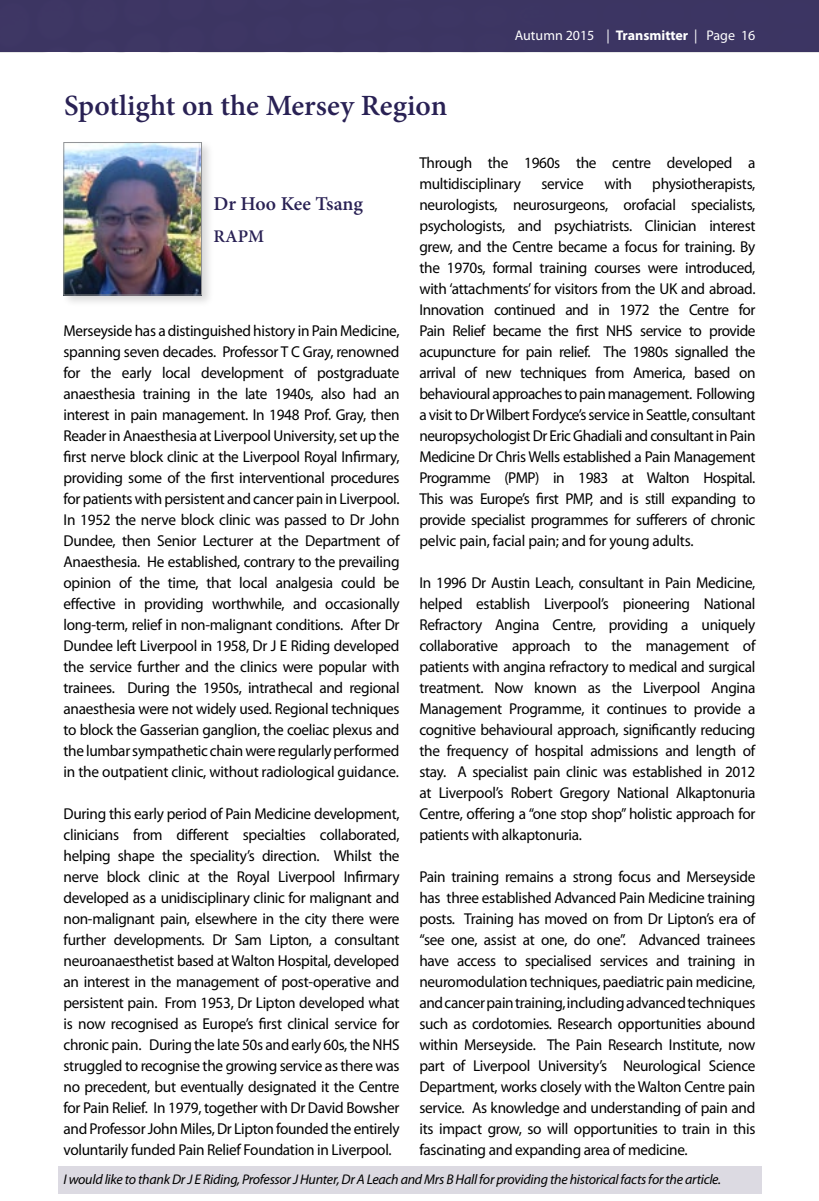
<style>
.page{position:relative;width:819px;height:1201px;background:#fff}
.page>*{position:absolute;margin:0;border:0;box-sizing:border-box;transform-origin:0 0}
.t1{font:700 28.88px "Adobe Hebrew";color:#292154}
.t2{font:700 19.25px "Adobe Hebrew";letter-spacing:-.005em;color:#292154}
.t3{font:700 17.5px "Adobe Hebrew";color:#292154}
.t4{font:15.75px/21px "Myriad Pro";letter-spacing:-.02em;color:#000;text-align:justify}
.t5{font:italic 14px "Myriad Pro";letter-spacing:-.02em;color:#000}
.t6{font:14px "Myriad Pro";color:#fff}
.s1{font-weight:700}
</style>
<div class="page">
<div style="left:0;top:0;width:819px;height:52px;background:#3c3563"></div>
<div style="left:62px;top:140px;width:152px;height:167px;background:#000;opacity:.15"></div>
<img style="left:65px;top:144px;width:135px;height:149px">
<div style="left:63px;top:142px;width:139px;height:153px;border:1px solid #8f9194"></div>
<div style="left:58px;top:1166px;width:703px;height:27px;background:#dcdae2"></div>
<h1 class="t1" style="left:64px;top:88px;width:384px">Spotlight on the Mersey Region</h1>
<p class="t6" style="left:515px;top:27px;width:242px">Autumn 2015 | <span class="s1">Transmitter</span> | Page 16</p>
<p class="t2" style="left:213px;top:192px;width:151px">Dr Hoo Kee Tsang</p>
<p class="t3" style="left:213px;top:225px;width:52px">RAPM</p>
<p class="t4" style="left:63px;top:320px;width:337px">Merseyside has a distinguished history in Pain Medicine, spanning seven decades. Professor T C Gray, renowned for the early local development of postgraduate anaesthesia training in the late 1940s, also had an interest in pain management. In 1948 Prof. Gray, then Reader in Anaesthesia at Liverpool University, set up the first nerve block clinic at the Liverpool Royal Infirmary, providing some of the first interventional procedures for patients with persistent and cancer pain in Liverpool.<br>In 1952 the nerve block clinic was passed to Dr John Dundee, then Senior Lecturer at the Department of Anaesthesia. He established, contrary to the prevailing opinion of the time, that local analgesia could be effective in providing worthwhile, and occasionally long-term, relief in non-malignant conditions. After Dr Dundee left Liverpool in 1958, Dr J E Riding developed the service further and the clinics were popular with trainees. During the 1950s, intrathecal and regional anaesthesia were not widely used. Regional techniques to block the Gasserian ganglion, the coeliac plexus and the lumbar sympathetic chain were regularly performed in the outpatient clinic, without radiological guidance.</p>
<p class="t4" style="left:63px;top:803px;width:337px">During this early period of Pain Medicine development, clinicians from different specialties collaborated, helping shape the speciality’s direction. Whilst the nerve block clinic at the Royal Liverpool Infirmary developed as a unidisciplinary clinic for malignant and non-malignant pain, elsewhere in the city there were further developments. Dr Sam Lipton, a consultant neuroanaesthetist based at Walton Hospital, developed an interest in the management of post-operative and persistent pain. From 1953, Dr Lipton developed what is now recognised as Europe’s first clinical service for chronic pain. During the late 50s and early 60s, the NHS struggled to recognise the growing service as there was no precedent, but eventually designated it the Centre for Pain Relief. In 1979, together with Dr David Bowsher and Professor John Miles, Dr Lipton founded the entirely voluntarily funded Pain Relief Foundation in Liverpool.</p>
<p class="t4" style="left:419px;top:152px;width:337px">Through the 1960s the centre developed a multidisciplinary</p>
<p class="t4" style="left:419px;top:173px;width:337px;text-indent:233px">physiotherapists, neurologists, neurosurgeons, orofacial specialists, psychologists, and psychiatrists. Clinician interest grew, and the Centre became a focus for training. By the 1970s, formal training courses were introduced, with ‘attachments’ for visitors from the UK and abroad.<br>Innovation continued and in 1972 the Centre for Pain Relief became the first NHS service to provide acupuncture for pain relief. The 1980s signalled the arrival of new techniques from America, based on behavioural approaches to pain management. Following a visit to Dr Wilbert Fordyce’s service in Seattle, consultant neuropsychologist Dr Eric Ghadiali and consultant in Pain Medicine Dr Chris Wells established a Pain Management Programme (PMP) in 1983 at Walton Hospital.<br>This was Europe’s first PMP, and is still expanding to provide specialist programmes for sufferers of chronic pelvic pain, facial pain; and for young adults.</p>
<p class="t4" style="left:419px;top:572px;width:337px">In 1996 Dr Austin Leach, consultant in Pain Medicine, helped establish Liverpool’s pioneering National Refractory Angina Centre, providing a uniquely collaborative approach to the management of patients with angina refractory to medical and surgical treatment. Now known as the Liverpool Angina Management Programme, it continues to provide a cognitive behavioural approach, significantly reducing the frequency of hospital admissions and length of stay. A specialist pain clinic was established in 2012 at Liverpool’s Robert Gregory National Alkaptonuria Centre, offering a “one stop shop” holistic approach for patients with alkaptonuria.</p>
<p class="t4" style="left:419px;top:866px;width:337px">Pain training remains a strong focus and Merseyside has three established Advanced Pain Medicine training posts. Training has moved on from Dr Lipton’s era of “see one, assist at one, do one”. Advanced trainees have access to specialised services and training in neuromodulation techniques, paediatric pain medicine, and cancer pain training, including advanced techniques such as cordotomies. Research opportunities abound within Merseyside. The Pain Research Institute, now part of Liverpool University’s Neurological Science Department, works closely with the Walton Centre pain service. As knowledge and understanding of pain and its impact grow, so will opportunities to train in this fascinating and expanding area of medicine.</p>
<p class="t4" style="left:541px;top:173px;width:44px">service</p>
<p class="t4" style="left:604px;top:173px;width:29px">with</p>
<p class="t5" style="left:63px;top:1170px;width:659px">I would like to thank Dr J E Riding, Professor J Hunter, Dr A Leach and Mrs B Hall for providing the historical facts for the article.</p>
</div>
